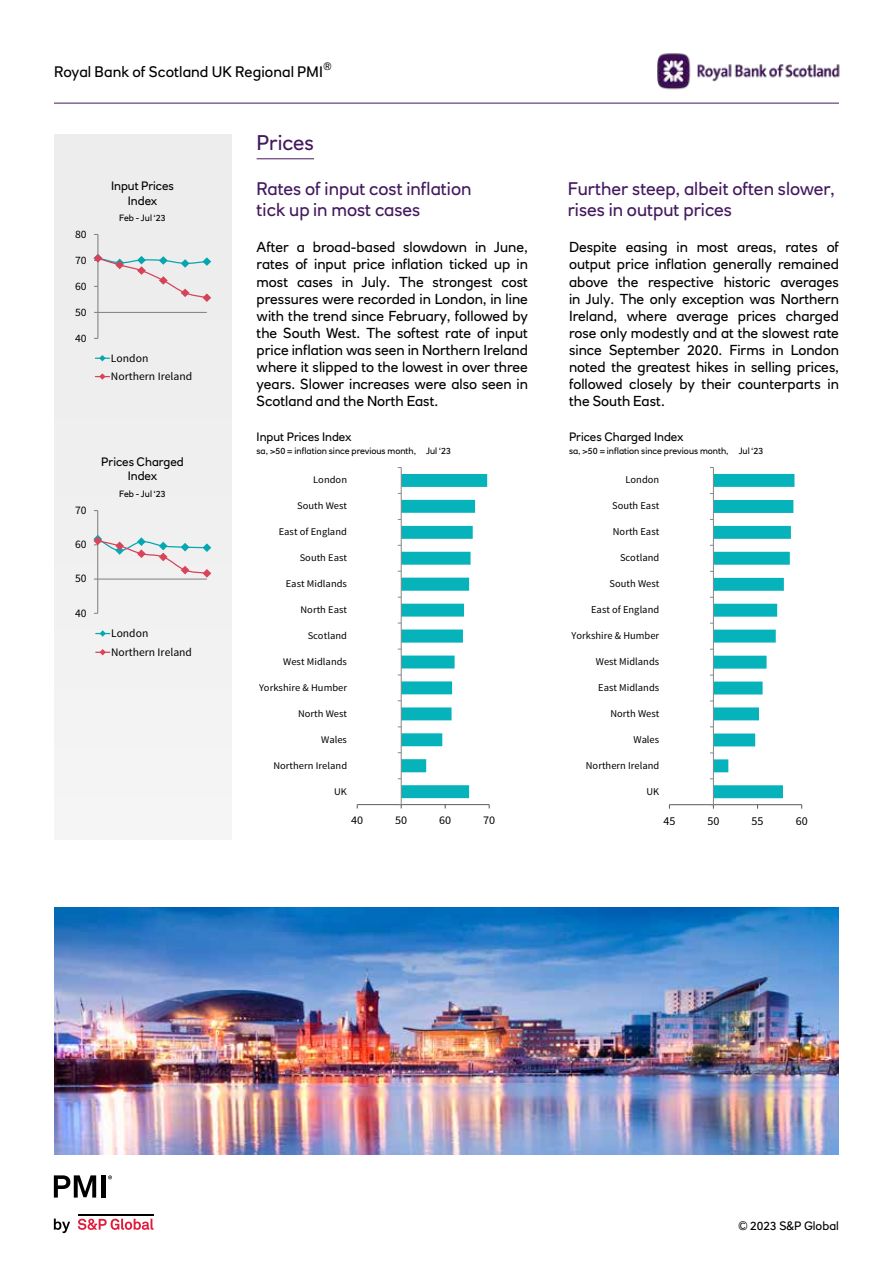
<style>
.page{position:relative;width:893px;height:1263px;background:#fff}
.page>*{position:absolute;margin:0;border:0;box-sizing:border-box;transform-origin:0 0}
.t1{font:21px "RN House Sans";color:#44195e}
.t2{font:18px/21.6px "RN House Sans";color:#44195e}
.t3{font:15px "RN House Sans";letter-spacing:.005em;color:#000}
.t4{font:14.25px/17.1px "RN House Sans";color:#000;text-align:justify}
.t5{font:12px/14.4px "RN House Sans";color:#000;text-align:center}
.t6{font:12px "Source Sans Pro";letter-spacing:-.005em;color:#000}
.t7{font:11.7px "Source Sans Pro";letter-spacing:-.005em;color:#000;scale:1.04 1}
.t8{font:11.55px/18.8px "Source Sans Pro";color:#000}
.t9{font:11.25px/18.3px "Source Sans Pro";color:#000}
.t10{font:10.5px "Source Sans Pro";letter-spacing:.005em;color:#000}
.t11{font:10.5px "RN House Sans";color:#000}
.t12{font:10.2px "Source Sans Pro";letter-spacing:.005em;color:#000;scale:1.04 1}
.t13{font:9px "RN House Sans";color:#000}
</style>
<div class="page">
<hr style="left:54px;top:103px;width:785px;height:1px;background:#44195e">
<svg style="left:54px;top:1218px;width:16px;height:15px"></svg>
<svg style="left:78px;top:1218px;width:75px;height:12px"></svg>
<hr style="left:78px;top:1213px;width:75px;height:2px;background:#000">
<svg style="left:54px;top:1175px;width:42px;height:22px"></svg>
<div style="left:101px;top:1175px;width:5px;height:22px;background:#000"></div>
<svg style="left:108px;top:1175px;width:4px;height:4px"></svg>
<img style="left:658px;top:53px;width:182px;height:37px">
<div style="left:54px;top:134px;width:177px;height:706px;background:#ededed"></div>
<hr style="left:257px;top:159px;width:57px;height:1px;background:#44195e">
<img style="left:54px;top:908px;width:785px;height:246px">
<hr style="left:669px;top:804px;width:133px;height:1px;background:#58595b">
<hr style="left:713px;top:467px;width:1px;height:338px;background:#868686">
<svg style="left:710px;top:804px;width:4px;height:5px"></svg>
<svg style="left:710px;top:474px;width:84px;height:324px"></svg>
<hr style="left:357px;top:804px;width:132px;height:1px;background:#58595b">
<hr style="left:401px;top:467px;width:1px;height:338px;background:#868686">
<svg style="left:398px;top:804px;width:4px;height:4px"></svg>
<svg style="left:398px;top:474px;width:89px;height:324px"></svg>
<hr style="left:98px;top:234px;width:1px;height:104px;background:#868686">
<hr style="left:98px;top:312px;width:109px;height:1px;background:#868686">
<svg style="left:94px;top:254px;width:117px;height:48px"></svg>
<svg style="left:95px;top:355px;width:14px;height:6px"></svg>
<svg style="left:95px;top:373px;width:14px;height:7px"></svg>
<hr style="left:97px;top:511px;width:1px;height:102px;background:#868686">
<svg style="left:93px;top:535px;width:118px;height:45px"></svg>
<svg style="left:96px;top:630px;width:14px;height:7px"></svg>
<svg style="left:96px;top:649px;width:14px;height:6px"></svg>
<p class="t11" style="left:323px;top:59px;width:10px">®</p>
<p class="t3" style="left:54px;top:63px;width:271px">Royal Bank of Scotland UK Regional PMI</p>
<p class="t9" style="left:75px;top:225px;width:13px">80</p>
<p class="t9" style="left:75px;top:251px;width:13px">70</p>
<p class="t9" style="left:75px;top:277px;width:13px">60</p>
<p class="t9" style="left:75px;top:303px;width:13px">50</p>
<p class="t9" style="left:75px;top:329px;width:13px">40</p>
<p class="t5" style="left:111px;top:179px;width:64px">Input Prices<br>Index</p>
<p class="t13" style="left:119px;top:212px;width:48px">Feb - Jul ‘23</p>
<p class="t9" style="left:111px;top:349px;width:83px">London<br>Northern Ireland</p>
<p class="t8" style="left:75px;top:501px;width:13px">70</p>
<p class="t8" style="left:75px;top:535px;width:13px">60</p>
<p class="t8" style="left:75px;top:569px;width:13px">50</p>
<p class="t8" style="left:75px;top:604px;width:13px">40</p>
<p class="t5" style="left:101px;top:454px;width:84px">Prices Charged<br>Index</p>
<p class="t13" style="left:119px;top:488px;width:48px">Feb - Jul ‘23</p>
<p class="t8" style="left:111px;top:624px;width:82px">London<br>Northern Ireland</p>
<h1 class="t1" style="left:257px;top:130px;width:59px">Prices</h1>
<p class="t2" style="left:257px;top:177px;width:216px">Rates of input cost inflation tick up in most cases</p>
<p class="t2" style="left:568px;top:177px;width:269px">Further steep, albeit often slower, rises in output prices</p>
<p class="t4" style="left:257px;top:239px;width:273px">After a broad-based slowdown in June, rates of input price inflation ticked up in most cases in July. The strongest cost pressures were recorded in London, in line with the trend since February, followed by the South West. The softest rate of input price inflation was seen in Northern Ireland where it slipped to the lowest in over three years. Slower increases were also seen in Scotland and the North East.</p>
<p class="t4" style="left:569px;top:239px;width:271px">Despite easing in most areas, rates of output price inflation generally remained above the respective historic averages in July. The only exception was Northern Ireland, where average prices charged rose only modestly and at the slowest rate since September 2020. Firms in London noted the greatest hikes in selling prices, followed closely by their counterparts in the South East.</p>
<p class="t5" style="left:257px;top:429px;width:97px">Input Prices Index</p>
<p class="t13" style="left:257px;top:445px;width:196px">sa, &gt;50 = inflation since previous month, Jul ‘23</p>
<p class="t5" style="left:569px;top:429px;width:116px">Prices Charged Index</p>
<p class="t13" style="left:569px;top:445px;width:196px">sa, &gt;50 = inflation since previous month, Jul ‘23</p>
<p class="t12" style="left:313px;top:474px;width:34px">London</p>
<p class="t10" style="left:625px;top:473px;width:35px">London</p>
<p class="t12" style="left:297px;top:500px;width:49px">South West</p>
<p class="t10" style="left:612px;top:499px;width:49px">South East</p>
<p class="t12" style="left:279px;top:525px;width:67px">East of England</p>
<p class="t10" style="left:613px;top:525px;width:48px">North East</p>
<p class="t12" style="left:300px;top:551px;width:47px">South East</p>
<p class="t10" style="left:620px;top:551px;width:41px">Scotland</p>
<p class="t12" style="left:286px;top:577px;width:60px">East Midlands</p>
<p class="t10" style="left:609px;top:577px;width:51px">South West</p>
<p class="t12" style="left:301px;top:603px;width:46px">North East</p>
<p class="t10" style="left:591px;top:603px;width:69px">East of England</p>
<p class="t12" style="left:308px;top:629px;width:39px">Scotland</p>
<p class="t10" style="left:572px;top:629px;width:89px">Yorkshire &amp; Humber</p>
<p class="t12" style="left:283px;top:655px;width:63px">West Midlands</p>
<p class="t10" style="left:596px;top:655px;width:65px">West Midlands</p>
<p class="t12" style="left:259px;top:681px;width:86px">Yorkshire &amp; Humber</p>
<p class="t10" style="left:598px;top:681px;width:62px">East Midlands</p>
<p class="t12" style="left:298px;top:707px;width:49px">North West</p>
<p class="t10" style="left:610px;top:707px;width:50px">North West</p>
<p class="t12" style="left:321px;top:733px;width:26px">Wales</p>
<p class="t10" style="left:633px;top:733px;width:27px">Wales</p>
<p class="t12" style="left:273px;top:759px;width:72px">Northern Ireland</p>
<p class="t10" style="left:586px;top:759px;width:75px">Northern Ireland</p>
<p class="t12" style="left:334px;top:785px;width:14px">UK</p>
<p class="t10" style="left:646px;top:785px;width:14px">UK</p>
<p class="t7" style="left:351px;top:813px;width:13px">40</p>
<p class="t7" style="left:395px;top:813px;width:13px">50</p>
<p class="t7" style="left:439px;top:813px;width:13px">60</p>
<p class="t7" style="left:483px;top:813px;width:13px">70</p>
<p class="t6" style="left:663px;top:813px;width:13px">45</p>
<p class="t6" style="left:707px;top:813px;width:13px">50</p>
<p class="t6" style="left:752px;top:813px;width:13px">55</p>
<p class="t6" style="left:796px;top:813px;width:13px">60</p>
<p class="t5" style="left:739px;top:1218px;width:102px">© 2023 S&amp;P Global</p>
</div>
